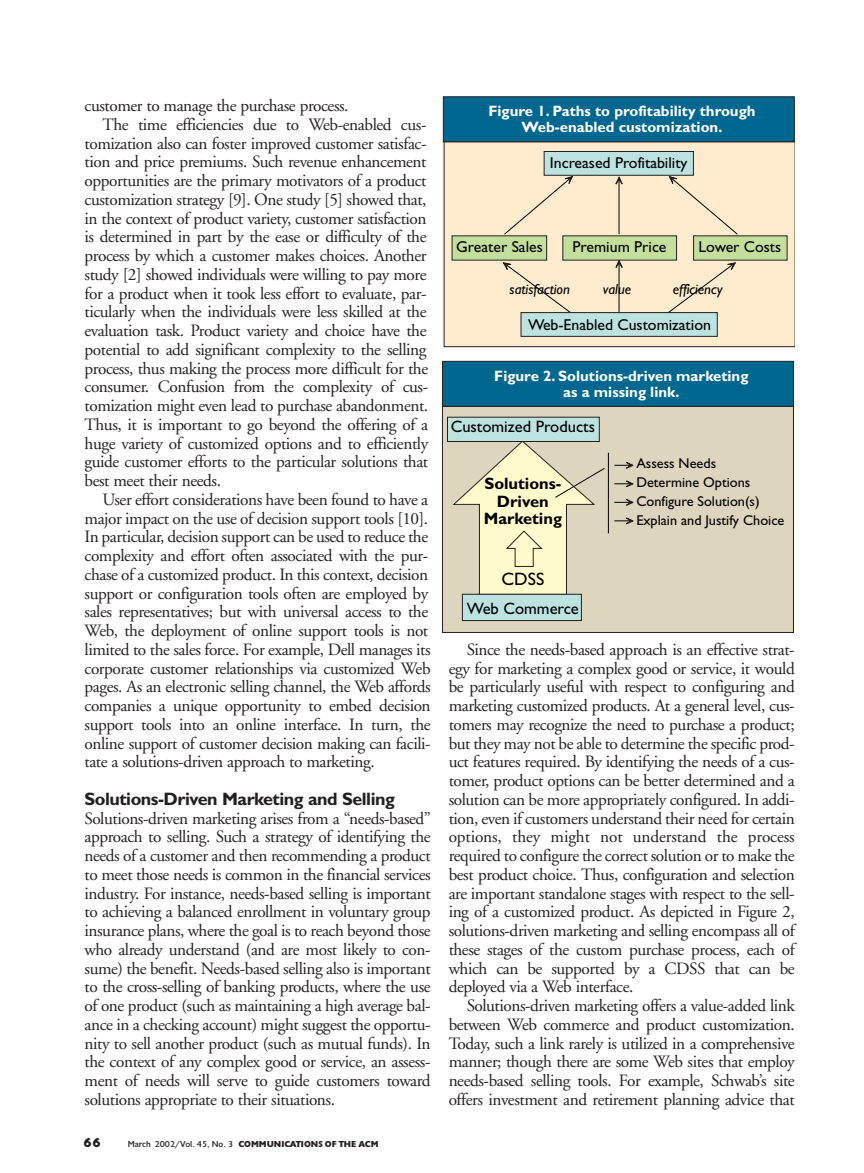
<style>
.page{position:relative;width:864px;height:1173px;background:#fff}
.page>*{position:absolute;margin:0;border:0;box-sizing:border-box;transform-origin:0 0}
.t1{font:700 18px "Gill Sans";letter-spacing:-.03em;color:#231f20}
.t2{font:18px "Gill Sans";color:#000}
.t3{font:17.25px/18.8px "Adobe Garamond";letter-spacing:-.025em;color:#231f20;text-align:justify}
.t4{font:16.5px "Gill Sans";color:#000}
.t5{font:700 16.5px/17.2px "Gill Sans";color:#000;text-align:center}
.t6{font:15.75px "Gill Sans";color:#000}
.t7{font:700 15px/16.5px "Gill Sans";color:#fff;text-align:center}
.t8{font:italic 14.55px "Gill Sans";color:#000}
.t9{font:14.25px/18.8px "Gill Sans";color:#000}
.t10{font:900 13.5px "Gill";color:#231f20}
.t11{font:900 9px "Gill";color:#231f20}
.s1{font-weight:400}
</style>
<div class="page">
<div style="left:444px;top:141px;width:351px;height:206px;background:#ffebcd;border:1px solid #231f20"></div>
<div style="left:443px;top:96px;width:352px;height:46px;background:#006890;border:1px solid #231f20"></div>
<svg style="left:504px;top:175px;width:69px;height:60px"></svg>
<svg style="left:668px;top:262px;width:68px;height:50px"></svg>
<svg style="left:503px;top:262px;width:68px;height:52px"></svg>
<svg style="left:669px;top:176px;width:69px;height:59px"></svg>
<hr style="left:619px;top:180px;width:1px;height:54px;background:#000">
<svg style="left:615px;top:176px;width:8px;height:14px"></svg>
<hr style="left:619px;top:264px;width:1px;height:48px;background:#000">
<svg style="left:615px;top:260px;width:10px;height:13px"></svg>
<div style="left:544px;top:151px;width:150px;height:25px;background:#bce3e0;border:1px solid #231f20"></div>
<div style="left:521px;top:312px;width:197px;height:25px;background:#bce3e0;border:1px solid #231f20"></div>
<div style="left:452px;top:235px;width:95px;height:25px;background:#c4df9b"></div>
<div style="left:562px;top:235px;width:115px;height:25px;background:#c4df9b"></div>
<div style="left:693px;top:235px;width:94px;height:25px;background:#c4df9b"></div>
<div style="left:442px;top:406px;width:352px;height:227px;background:#ded5be;border:1px solid #231f20"></div>
<div style="left:442px;top:361px;width:352px;height:46px;background:#006890;border:1px solid #231f20"></div>
<div style="left:462px;top:594px;width:120px;height:27px;background:#bce3e0;border:1px solid #231f20"></div>
<div style="left:447px;top:417px;width:153px;height:25px;background:#bce3e0;border:1px solid #231f20"></div>
<svg style="left:453px;top:440px;width:181px;height:155px"></svg>
<p class="t3" style="left:85px;top:98px;width:266px">customer to manage the purchase process.</p>
<p class="t3" style="left:103px;top:116px;width:325px">The time efficiencies due to Web-enabled cus-</p>
<p class="t3" style="left:85px;top:135px;width:343px">tomization also can foster improved customer satisfac-</p>
<p class="t3" style="left:85px;top:154px;width:343px">tion and price premiums. Such revenue enhancement</p>
<p class="t3" style="left:85px;top:173px;width:343px">opportunities are the primary motivators of a product</p>
<p class="t3" style="left:85px;top:191px;width:343px">customization strategy [9]. One study [5] showed that,</p>
<p class="t3" style="left:85px;top:210px;width:343px">in the context of product variety, customer satisfaction</p>
<p class="t3" style="left:85px;top:229px;width:343px">is determined in part by the ease or difficulty of the</p>
<p class="t3" style="left:85px;top:248px;width:343px">process by which a customer makes choices. Another</p>
<p class="t3" style="left:85px;top:267px;width:343px">study [2] showed individuals were willing to pay more</p>
<p class="t3" style="left:85px;top:285px;width:343px">for a product when it took less effort to evaluate, par-</p>
<p class="t3" style="left:85px;top:304px;width:343px">ticularly when the individuals were less skilled at the</p>
<p class="t3" style="left:85px;top:323px;width:343px">evaluation task. Product variety and choice have the</p>
<p class="t3" style="left:85px;top:342px;width:343px">potential to add significant complexity to the selling</p>
<p class="t3" style="left:85px;top:360px;width:345px">process, thus making the process more difficult for the</p>
<p class="t3" style="left:85px;top:379px;width:345px">consumer. Confusion from the complexity of cus-</p>
<p class="t3" style="left:85px;top:398px;width:345px">tomization might even lead to purchase abandonment.</p>
<p class="t3" style="left:85px;top:417px;width:345px">Thus, it is important to go beyond the offering of a</p>
<p class="t3" style="left:85px;top:435px;width:345px">huge variety of customized options and to efficiently</p>
<p class="t3" style="left:85px;top:454px;width:345px">guide customer efforts to the particular solutions that</p>
<p class="t3" style="left:85px;top:473px;width:138px">best meet their needs.</p>
<p class="t3" style="left:103px;top:492px;width:327px">User effort considerations have been found to have a</p>
<p class="t3" style="left:85px;top:510px;width:345px">major impact on the use of decision support tools [10].</p>
<p class="t3" style="left:85px;top:529px;width:345px">In particular, decision support can be used to reduce the</p>
<p class="t3" style="left:85px;top:548px;width:345px">complexity and effort often associated with the pur-</p>
<p class="t3" style="left:85px;top:567px;width:345px">chase of a customized product. In this context, decision</p>
<p class="t3" style="left:85px;top:585px;width:345px">support or configuration tools often are employed by</p>
<p class="t3" style="left:85px;top:604px;width:345px">sales representatives; but with universal access to the</p>
<p class="t3" style="left:85px;top:623px;width:345px">Web, the deployment of online support tools is not</p>
<p class="t3" style="left:85px;top:642px;width:348px">limited to the sales force. For example, Dell manages its</p>
<p class="t3" style="left:85px;top:660px;width:348px">corporate customer relationships via customized Web</p>
<p class="t3" style="left:85px;top:679px;width:348px">pages. As an electronic selling channel, the Web affords</p>
<p class="t3" style="left:85px;top:698px;width:348px">companies a unique opportunity to embed decision</p>
<p class="t3" style="left:85px;top:717px;width:348px">support tools into an online interface. In turn, the</p>
<p class="t3" style="left:85px;top:735px;width:348px">online support of customer decision making can facili-</p>
<p class="t3" style="left:85px;top:754px;width:292px">tate a solutions-driven approach to marketing.</p>
<p class="t1" style="left:85px;top:792px;width:312px">Solutions-Driven Marketing and Selling</p>
<p class="t3" style="left:85px;top:810px;width:348px">Solutions-driven marketing arises from a “needs-based” approach to selling. Such a strategy of identifying the needs of a customer and then recommending a product to meet those needs is common in the financial services industry. For instance, needs-based selling is important to achieving a balanced enrollment in voluntary group insurance plans, where the goal is to reach beyond those who already understand (and are most likely to con&shy;sume) the benefit. Needs-based selling also is important to the cross-selling of banking products, where the use of one product (such as maintaining a high average bal&shy;ance in a checking account) might suggest the opportu&shy;nity to sell another product (such as mutual funds). In the context of any complex good or service, an assess&shy;ment of needs will serve to guide customers toward solutions appropriate to their situations.</p>
<p class="t10" style="left:83px;top:1138px;width:19px">66</p>
<p class="t11" style="left:128px;top:1141px;width:252px"><span class="s1">March 2002/Vol. 45, No. 3</span> COMMUNICATIONS OF THE ACM</p>
<p class="t7" style="left:489px;top:104px;width:269px">Figure 1. Paths to profitability through<br>Web-enabled customization.</p>
<p class="t6" style="left:550px;top:157px;width:139px">Increased Profitability</p>
<p class="t6" style="left:456px;top:241px;width:88px">Greater Sales</p>
<p class="t6" style="left:573px;top:242px;width:95px">Premium Price</p>
<p class="t6" style="left:698px;top:241px;width:84px">Lower Costs</p>
<p class="t8" style="left:510px;top:284px;width:62px">satisfaction</p>
<p class="t8" style="left:603px;top:284px;width:30px">value</p>
<p class="t8" style="left:673px;top:284px;width:51px">efficiency</p>
<p class="t6" style="left:528px;top:319px;width:184px">Web-Enabled Customization</p>
<p class="t7" style="left:494px;top:369px;width:256px">Figure 2. Solutions-driven marketing as a missing link.</p>
<p class="t4" style="left:451px;top:421px;width:146px">Customized Products</p>
<p class="t5" style="left:484px;top:477px;width:80px">Solutions-<br>Driven<br>Marketing</p>
<p class="t2" style="left:502px;top:573px;width:44px">CDSS</p>
<p class="t4" style="left:467px;top:603px;width:113px">Web Commerce</p>
<p class="t9" style="left:636px;top:456px;width:150px">Assess Needs<br>Determine Options<br>Configure Solution(s)<br>Explain and Justify Choice</p>
<p class="t3" style="left:449px;top:642px;width:348px;text-indent:18px">Since the needs-based approach is an effective strat&shy;egy for marketing a complex good or service, it would be particularly useful with respect to configuring and marketing customized products. At a general level, cus&shy;tomers may recognize the need to purchase a product; but they may not be able to determine the specific prod&shy;uct features required. By identifying the needs of a cus&shy;tomer, product options can be better determined and a solution can be more appropriately configured. In addi&shy;tion, even if customers understand their need for certain options, they might not understand the process required to configure the correct solution or to make the best product choice. Thus, configuration and selection are important standalone stages with respect to the sell&shy;ing of a customized product. As depicted in Figure 2, solutions-driven marketing and selling encompass all of these stages of the custom purchase process, each of which can be supported by a CDSS that can be deployed via a Web interface.</p>
<p class="t3" style="left:449px;top:998px;width:348px;text-indent:18px">Solutions-driven marketing offers a value-added link between Web commerce and product customization.<br>Today, such a link rarely is utilized in a comprehensive manner; though there are some Web sites that employ needs-based selling tools. For example, Schwab’s site offers investment and retirement planning advice that</p>
</div>
